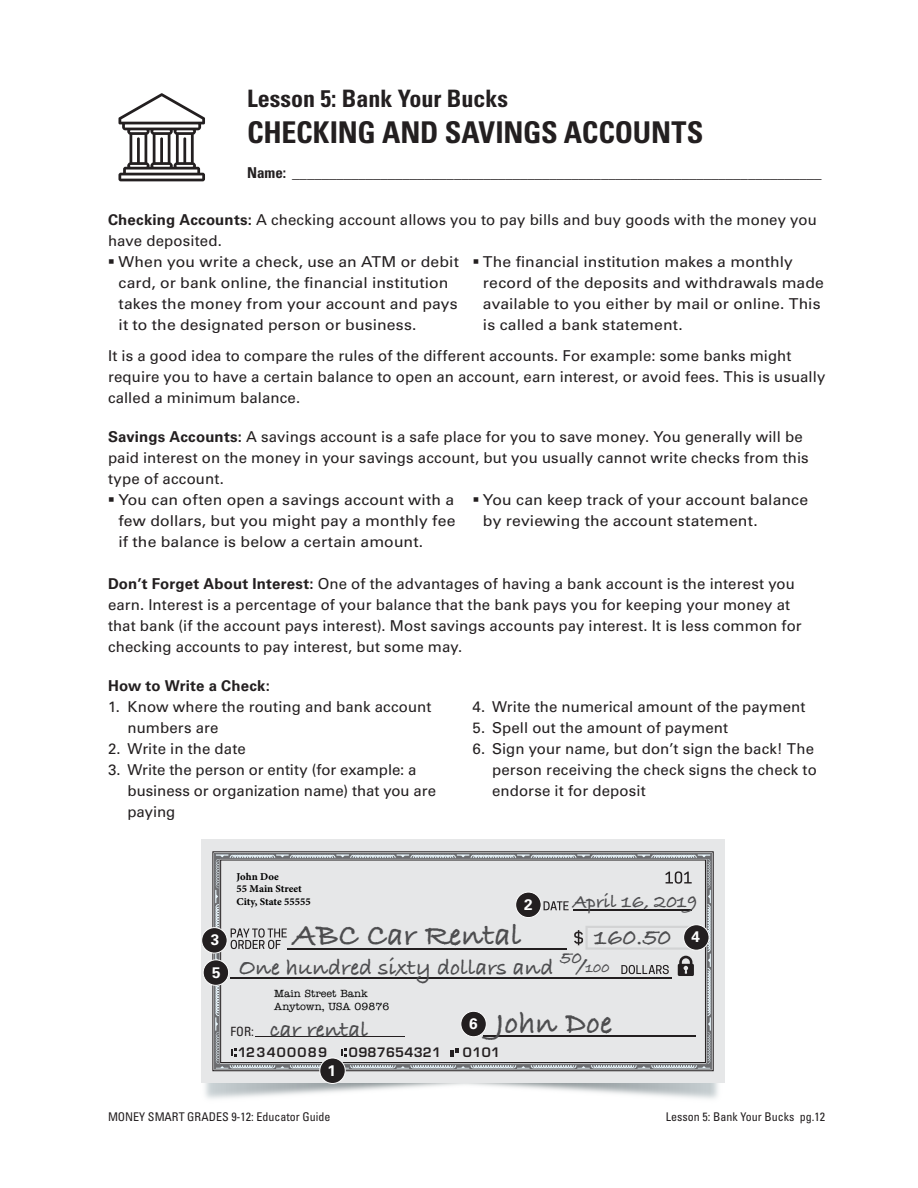
<style>
.page{position:relative;width:918px;height:1188px;background:#fff}
.page>*{position:absolute;margin:0;border:0;box-sizing:border-box;transform-origin:0 0}
.t1{font:700 32.25px "Bradley Hand ITCTT";color:#4d4d4f}
.t2{font:700 condensed 30px "Univers LT Std";letter-spacing:-.01em;color:#231f20}
.t3{font:700 24.75px "Bradley Hand ITCTT";color:#4d4d4f}
.t4{font:700 condensed 24px "Univers LT Std";color:#231f20}
.t5{font:700 23.25px "Bradley Hand ITCTT";color:#4d4d4f}
.t6{font:700 19.5px "Bradley Hand ITCTT";color:#4d4d4f}
.t7{font:700 15.3px "Univers LT Std";color:#fff}
.t8{font:15px/21px "Univers LT Std";letter-spacing:.005em;color:#231f20}
.t9{font:15px/21px "Univers LT Std";letter-spacing:.005em;color:#231f20;scale:1.05 1}
.t10{font:700 condensed 15px "Univers LT Std";color:#231f20}
.t11{font:700 15px "Univers LT Std";letter-spacing:.01em;color:#231f20}
.t12{font:700 15px "Bradley Hand ITCTT";color:#4d4d4f}
.t13{font:600 12.75px "Eurostile LT Std";letter-spacing:.035em;color:#231f20}
.t14{font:600 12.75px "Eurostile LT Std";letter-spacing:.1em;color:#231f20}
.t15{font:condensed 12.75px "Univers LT Std";color:#231f20}
.t16{font:condensed 12px "Univers LT Std";color:#231f20}
.t17{font:10.5px/12.6px "Minion Pro Bold Capt";color:#000}
.t18{font:500 10.5px/12.6px "American Typewriter Std";color:#000}
.s1{font-weight:700}
.s2{font-size:25.8px}
</style>
<div class="page">
<svg style="left:118px;top:93px;width:87px;height:88px"></svg>
<svg style="left:201px;top:839px;width:524px;height:244px;background:#d1d2d3"></svg>
<svg style="left:215px;top:854px;width:496px;height:215px;background:#d8d9da"></svg>
<div style="left:320px;top:1058px;width:25px;height:25px;background:#231f20;border-radius:50%"></div>
<div style="left:319px;top:1058px;width:27px;height:26px;border:1px solid #fff;border-radius:50%"></div>
<div style="left:516px;top:892px;width:25px;height:26px;background:#231f20;border-radius:50%"></div>
<div style="left:515px;top:892px;width:27px;height:26px;border:1px solid #fff;border-radius:50%"></div>
<div style="left:684px;top:925px;width:25px;height:25px;background:#231f20;border-radius:50%"></div>
<div style="left:683px;top:924px;width:26px;height:27px;border:1px solid #fff;border-radius:50%"></div>
<div style="left:203px;top:960px;width:26px;height:25px;background:#231f20;border-radius:50%"></div>
<div style="left:203px;top:959px;width:26px;height:27px;border:1px solid #fff;border-radius:50%"></div>
<div style="left:461px;top:1011px;width:25px;height:26px;background:#231f20;border-radius:50%"></div>
<div style="left:460px;top:1011px;width:27px;height:26px;border:1px solid #fff;border-radius:50%"></div>
<div style="left:202px;top:928px;width:25px;height:25px;background:#231f20;border-radius:50%"></div>
<div style="left:201px;top:927px;width:27px;height:26px;border:1px solid #fff;border-radius:50%"></div>
<h2 class="t4" style="left:247px;top:84px;width:263px">Lesson 5: Bank Your Bucks</h2>
<h3 class="t2" style="left:247px;top:114px;width:458px">CHECKING AND SAVINGS ACCOUNTS</h3>
<p class="t10" style="left:247px;top:163px;width:576px">Name: ________________________________________________________________________</p>
<p class="t8" style="left:108px;top:209px;width:710px"><span class="s1">Checking Accounts:</span> A checking account allows you to pay bills and buy goods with the money you have deposited.</p>
<p class="t9" style="left:118px;top:251px;width:326px;text-indent:-11px">▪ When you write a check, use an ATM or debit card, or bank online, the financial institution takes the money from your account and pays it to the designated person or business.</p>
<p class="t9" style="left:483px;top:251px;width:326px;text-indent:-11px">▪ The financial institution makes a monthly record of the deposits and withdrawals made available to you either by mail or online. This is called a bank statement.</p>
<p class="t8" style="left:108px;top:345px;width:719px">It is a good idea to compare the rules of the different accounts. For example: some banks might require you to have a certain balance to open an account, earn interest, or avoid fees. This is usually called a minimum balance.</p>
<p class="t8" style="left:108px;top:426px;width:702px"><span class="s1">Savings Accounts:</span> A savings account is a safe place for you to save money. You generally will be paid interest on the money in your savings account, but you usually cannot write checks from this type of account.</p>
<p class="t9" style="left:118px;top:489px;width:322px;text-align:justify;text-indent:-11px">▪ You can often open a savings account with a few dollars, but you might pay a monthly fee if the balance is below a certain amount.</p>
<p class="t9" style="left:483px;top:489px;width:311px;text-indent:-11px">▪ You can keep track of your account balance by reviewing the account statement.</p>
<p class="t8" style="left:108px;top:573px;width:695px"><span class="s1">Don’t Forget About Interest:</span> One of the advantages of having a bank account is the interest you earn. Interest is a percentage of your balance that the bank pays you for keeping your money at that bank (if the account pays interest). Most savings accounts pay interest. It is less common for checking accounts to pay interest, but some may.</p>
<p class="t11" style="left:108px;top:677px;width:163px">How to Write a Check:</p>
<p class="t8" style="left:128px;top:696px;width:306px;text-indent:-20px">1. Know where the routing and bank account numbers are</p>
<p class="t8" style="left:108px;top:738px;width:139px">2. Write in the date</p>
<p class="t8" style="left:128px;top:759px;width:310px;text-indent:-20px">3. Write the person or entity (for example: a business or organization name) that you are paying</p>
<p class="t8" style="left:472px;top:696px;width:335px">4. Write the numerical amount of the payment</p>
<p class="t8" style="left:472px;top:717px;width:257px">5. Spell out the amount of payment</p>
<p class="t8" style="left:492px;top:738px;width:326px;text-indent:-20px">6. Sign your name, but don’t sign the back! The person receiving the check signs the check to endorse it for deposit</p>
<p class="t7" style="left:211px;top:931px;width:10px">3</p>
<p class="t7" style="left:212px;top:964px;width:10px">5</p>
<p class="t17" style="left:237px;top:870px;width:76px">John Doe<br>55 Main Street<br>City, State 55555</p>
<p class="t7" style="left:524px;top:895px;width:10px">2</p>
<h3 class="t6" style="left:573px;top:887px;width:127px">April 16, 2019</h3>
<h1 class="t1" style="left:293px;top:910px;width:230px">ABC Car Rental</h1>
<h3 class="t5" style="left:239px;top:950px;width:316px">One hundred sixty dollars and</h3>
<p class="t12" style="left:560px;top:957px;width:51px"><sup>50</sup><span class="s2">/</span>100</p>
<h3 class="t3" style="left:594px;top:918px;width:79px">160.50</h3>
<p class="t18" style="left:274px;top:988px;width:117px">Main Street Bank<br>Anytown, USA 09876</p>
<h3 class="t5" style="left:270px;top:1011px;width:100px">car rental</h3>
<h1 class="t1" style="left:496px;top:998px;width:118px">John Doe</h1>
<p class="t7" style="left:469px;top:1015px;width:10px">6</p>
<p class="t15" style="left:231px;top:1024px;width:25px">FOR:</p>
<p class="t14" style="left:238px;top:1045px;width:91px">123400089</p>
<p class="t13" style="left:349px;top:1045px;width:94px">0987654321</p>
<p class="t13" style="left:463px;top:1045px;width:39px">0101</p>
<p class="t7" style="left:328px;top:1061px;width:10px">1</p>
<p class="t7" style="left:691px;top:928px;width:10px">4</p>
<p class="t16" style="left:108px;top:1109px;width:224px">MONEY SMART GRADES 9-12: Educator Guide</p>
<p class="t16" style="left:666px;top:1109px;width:161px">Lesson 5: Bank Your Bucks pg.12</p>
</div>
